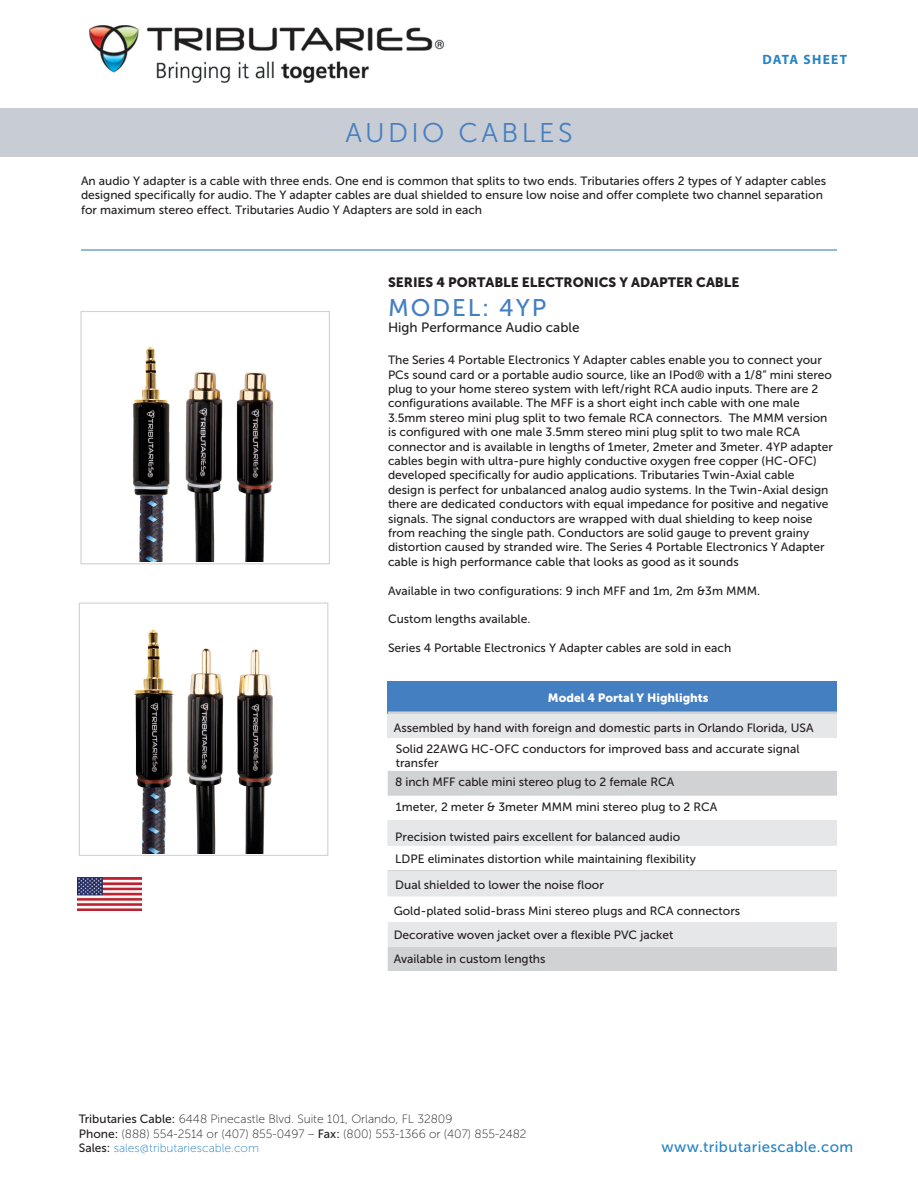
<style>
.page{position:relative;width:918px;height:1188px;background:#fff}
.page>*{position:absolute;margin:0;border:0;box-sizing:border-box;transform-origin:0 0}
.t1{font:27px "Museo Sans 300";letter-spacing:.125em;color:#447fc1}
.t2{font:24px "Museo Sans 500";letter-spacing:.08em;color:#447fc1}
.t3{font:15px "Museo Sans 500";letter-spacing:.025em;color:#2783c5}
.t4{font:13.5px "Museo Sans 900";color:#231f20}
.t5{font:13.5px "Museo Sans 500";color:#231f20}
.t6{font:700 13.5px "Myriad Pro";letter-spacing:.095em;color:#2783c5}
.t7{font:12px/14.4px "Museo Sans 500";color:#231f20}
.t8{font:12px/14.4px "Museo Sans 100";color:#231f20}
.t9{font:12px "Museo Sans 900";color:#fff}
.s1{font-family:"Museo Sans 500"}
.s2{color:#2783c5}
</style>
<div class="page">
<div style="left:0;top:108px;width:918px;height:48px;background:#c8ccd4"></div>
<div style="left:80px;top:311px;width:250px;height:253px;border:1px solid #d1d2d4"></div>
<hr style="left:81px;top:249px;width:756px;height:2px;background:#447fc1">
<div style="left:388px;top:681px;width:449px;height:34px;background:#447fc1"></div>
<svg style="left:388px;top:711px;width:449px;height:85px"></svg>
<div style="left:388px;top:714px;width:449px;height:24px;background:#e6e7e9"></div>
<svg style="left:388px;top:820px;width:449px;height:127px;fill:#e6e7e9"></svg>
<img style="left:77px;top:878px;width:65px;height:33px">
<img style="left:90px;top:25px;width:354px;height:57px">
<div style="left:388px;top:947px;width:449px;height:23px;background:#d1d2d4"></div>
<div style="left:79px;top:603px;width:249px;height:253px;border:1px solid #d1d2d4"></div>
<img style="left:132px;top:347px;width:142px;height:215px">
<img style="left:134px;top:629px;width:139px;height:225px">
<p class="t6" style="left:762px;top:50px;width:86px">DATA SHEET</p>
<h1 class="t1" style="left:345px;top:118px;width:229px">AUDIO CABLES</h1>
<p class="t7" style="left:81px;top:174px;width:747px">An audio Y adapter is a cable with three ends. One end is common that splits to two ends. Tributaries offers 2 types of Y adapter cables designed specifically for audio. The Y adapter cables are dual shielded to ensure low noise and offer complete two channel separation for maximum stereo effect. Tributaries Audio Y Adapters are sold in each</p>
<p class="t4" style="left:388px;top:275px;width:353px">SERIES 4 PORTABLE ELECTRONICS Y ADAPTER CABLE</p>
<h2 class="t2" style="left:388px;top:295px;width:160px">MODEL: 4YP</h2>
<p class="t5" style="left:388px;top:320px;width:193px">High Performance Audio cable</p>
<p class="t7" style="left:388px;top:353px;width:447px">The Series 4 Portable Electronics Y Adapter cables enable you to connect your PCs sound card or a portable audio source, like an IPod® with a 1/8” mini stereo plug to your home stereo system with left/right RCA audio inputs. There are 2 configurations available. The MFF is a short eight inch cable with one male 3.5mm stereo mini plug split to two female RCA connectors. The MMM version is configured with one male 3.5mm stereo mini plug split to two male RCA connector and is available in lengths of 1meter, 2meter and 3meter. 4YP adapter cables begin with ultra-pure highly conductive oxygen free copper (HC-OFC) developed specifically for audio applications. Tributaries Twin-Axial cable design is perfect for unbalanced analog audio systems. In the Twin-Axial design there are dedicated conductors with equal impedance for positive and negative signals. The signal conductors are wrapped with dual shielding to keep noise from reaching the single path. Conductors are solid gauge to prevent grainy distortion caused by stranded wire. The Series 4 Portable Electronics Y Adapter cable is high performance cable that looks as good as it sounds</p>
<p class="t7" style="left:388px;top:583px;width:374px">Available in two configurations: 9 inch MFF and 1m, 2m &amp;3m MMM.</p>
<p class="t7" style="left:388px;top:612px;width:144px">Custom lengths available.</p>
<p class="t7" style="left:388px;top:641px;width:345px">Series 4 Portable Electronics Y Adapter cables are sold in each</p>
<p class="t9" style="left:548px;top:691px;width:162px">Model 4 Portal Y Highlights</p>
<p class="t7" style="left:394px;top:717px;width:421px;line-height:21px">Assembled by hand with foreign and domestic parts in Orlando Florida, USA<br>Solid 22AWG HC-OFC conductors for improved bass and accurate signal</p>
<p class="t7" style="left:396px;top:756px;width:44px">transfer</p>
<p class="t7" style="left:395px;top:774px;width:281px">8 inch MFF cable mini stereo plug to 2 female RCA</p>
<p class="t7" style="left:396px;top:800px;width:323px">1meter, 2 meter &amp; 3meter MMM mini stereo plug to 2 RCA</p>
<p class="t7" style="left:395px;top:825px;width:302px;line-height:22.4px">Precision twisted pairs excellent for balanced audio<br>LDPE eliminates distortion while maintaining flexibility</p>
<p class="t7" style="left:394px;top:872px;width:348px;line-height:25.7px">Dual shielded to lower the noise floor<br>Gold-plated solid-brass Mini stereo plugs and RCA connectors</p>
<p class="t7" style="left:394px;top:927px;width:281px">Decorative woven jacket over a flexible PVC jacket</p>
<p class="t7" style="left:394px;top:952px;width:153px">Available in custom lengths</p>
<p class="t8" style="left:79px;top:1112px;width:449px"><span class="s1">Tributaries Cable:</span> 6448 Pinecastle Blvd. Suite 101, Orlando, FL 32809<br><span class="s1">Phone:</span> (888) 554-2514 or (407) 855-0497 – <span class="s1">Fax:</span> (800) 553-1366 or (407) 855-2482<br><span class="s1">Sales:</span> <span class="s2">sales@tributariescable.com</span></p>
<p class="t3" style="left:662px;top:1139px;width:193px">www.tributariescable.com</p>
</div>
